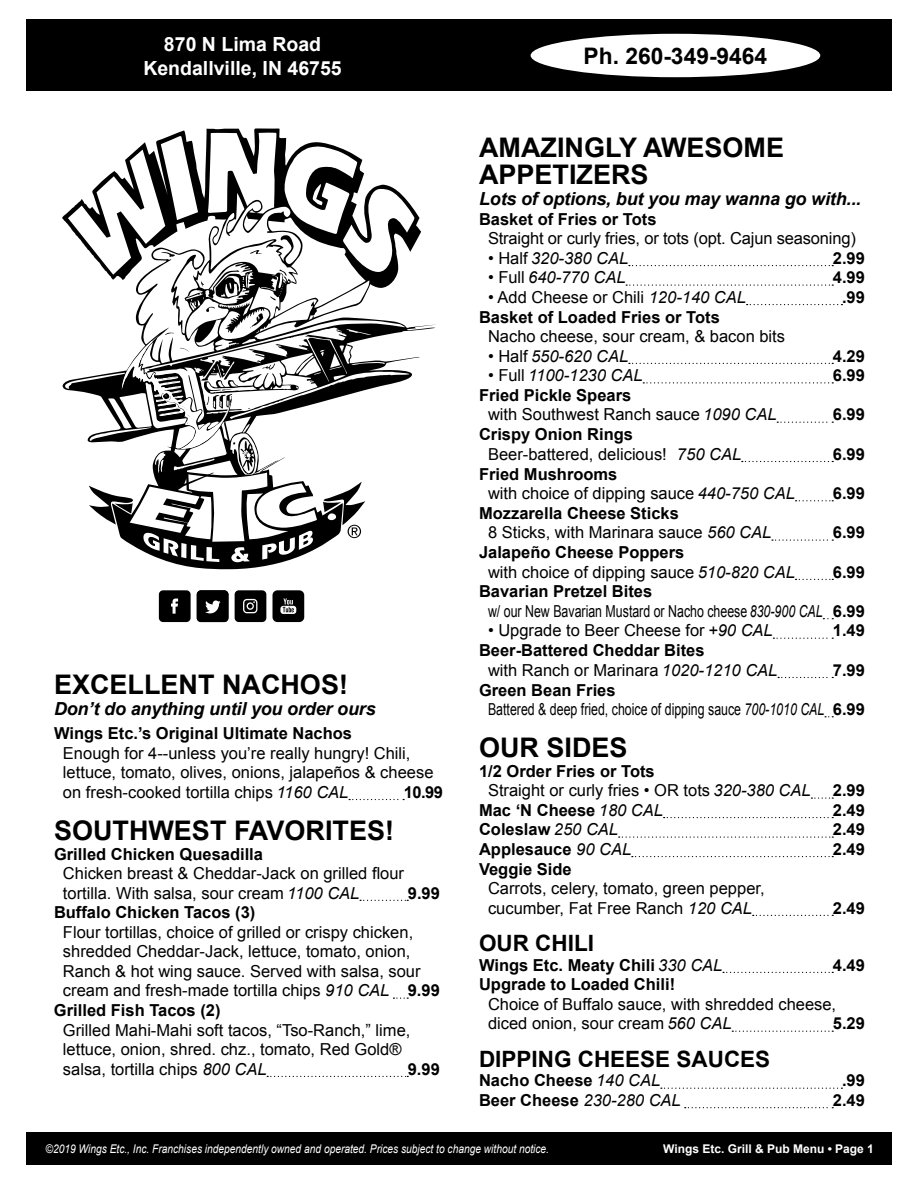
<style>
.page{position:relative;width:918px;height:1188px;background:#fff}
.page>*{position:absolute;margin:0;border:0;box-sizing:border-box;transform-origin:0 0}
.t1{font:700 27px/27px "Arial";color:#000}
.t2{font:700 22.8px "Arial";color:#000}
.t3{font:700 22.5px "Arial";color:#000}
.t4{font:700 19.5px/24px "Arial";color:#fff;text-align:center}
.t5{font:italic 700 18px "Arial";letter-spacing:-.01em;color:#000}
.t6{font:16.5px/19.5px "Arial";color:#000}
.t7{font:700 16.5px/19.5px "Arial";color:#000}
.t8{font:16.5px/19.5px "Arial";color:#000;scale:.75 1}
.t9{font:italic 16.5px "Arial";color:#000}
.t10{font:italic 12px "Arial";color:#fff;scale:.85 1}
.t11{font:700 12px "Arial";color:#fff}
.s1{font-style:normal}
.s2{font-style:italic}
.s3{font-weight:700}
.s4{font-weight:400}
.s5{font-weight:400;font-style:italic}
</style>
<div class="page">
<svg style="left:177px;top:128px;width:103px;height:5px"></svg>
<svg style="left:64px;top:133px;width:350px;height:437px"></svg>
<div style="left:26px;top:20px;width:866px;height:72px;background:#000"></div>
<div style="left:26px;top:1132px;width:866px;height:33px;background:#000"></div>
<div style="left:235px;top:590px;width:31px;height:32px;background:#000;border-radius:4px"></div>
<svg style="left:243px;top:599px;width:14px;height:14px"></svg>
<div style="left:197px;top:590px;width:31px;height:32px;background:#000;border-radius:4px"></div>
<svg style="left:205px;top:600px;width:16px;height:13px"></svg>
<div style="left:159px;top:590px;width:32px;height:32px;background:#000;border-radius:4px"></div>
<svg style="left:171px;top:599px;width:7px;height:15px"></svg>
<svg style="left:273px;top:590px;width:31px;height:32px"></svg>
<div style="left:531px;top:34px;width:289px;height:43px;background:#fff;border-radius:50%"></div>
<svg style="left:349px;top:799px;width:55px;height:1px"></svg>
<svg style="left:360px;top:900px;width:48px;height:1px"></svg>
<svg style="left:267px;top:1076px;width:141px;height:1px"></svg>
<svg style="left:629px;top:265px;width:204px;height:1px"></svg>
<svg style="left:626px;top:284px;width:207px;height:2px"></svg>
<svg style="left:747px;top:304px;width:95px;height:1px"></svg>
<svg style="left:629px;top:363px;width:204px;height:1px"></svg>
<svg style="left:643px;top:382px;width:190px;height:1px"></svg>
<svg style="left:777px;top:422px;width:56px;height:1px"></svg>
<svg style="left:742px;top:461px;width:91px;height:1px"></svg>
<svg style="left:796px;top:500px;width:37px;height:1px"></svg>
<svg style="left:772px;top:539px;width:61px;height:2px"></svg>
<svg style="left:796px;top:579px;width:37px;height:1px"></svg>
<svg style="left:773px;top:638px;width:60px;height:1px"></svg>
<svg style="left:778px;top:677px;width:55px;height:1px"></svg>
<svg style="left:811px;top:797px;width:22px;height:2px"></svg>
<svg style="left:664px;top:817px;width:169px;height:1px"></svg>
<svg style="left:619px;top:836px;width:214px;height:2px"></svg>
<svg style="left:632px;top:856px;width:201px;height:1px"></svg>
<svg style="left:753px;top:915px;width:80px;height:1px"></svg>
<svg style="left:723px;top:972px;width:110px;height:1px"></svg>
<svg style="left:732px;top:1031px;width:101px;height:1px"></svg>
<svg style="left:661px;top:1088px;width:181px;height:1px"></svg>
<svg style="left:685px;top:1107px;width:148px;height:1px"></svg>
<p class="t4" style="left:143px;top:32px;width:200px">870 N Lima Road<br>Kendallville, IN 46755</p>
<h2 class="t2" style="left:584px;top:41px;width:185px">Ph. 260-349-9464</h2>
<h1 class="t1" style="left:479px;top:135px;width:307px">AMAZINGLY AWESOME<br>APPETIZERS</h1>
<p class="t5" style="left:479px;top:187px;width:384px">Lots of options, but you may wanna go with...</p>
<p class="t7" style="left:479px;top:210px;width:179px">Basket of Fries or Tots</p>
<p class="t6" style="left:488px;top:229px;width:369px">Straight or curly fries, or tots (opt. Cajun seasoning)</p>
<p class="t9" style="left:488px;top:247px;width:142px"><span class="s1">• Half</span> 320-380 CAL</p>
<p class="t7" style="left:833px;top:249px;width:34px">2.99</p>
<p class="t9" style="left:488px;top:267px;width:139px"><span class="s1">• Full</span> 640-770 CAL</p>
<p class="t7" style="left:833px;top:268px;width:34px">4.99</p>
<p class="t6" style="left:488px;top:287px;width:259px">• Add Cheese or Chili <span class="s2">120-140 CAL</span></p>
<p class="t7" style="left:842px;top:288px;width:24px">.99</p>
<p class="t7" style="left:479px;top:308px;width:242px">Basket of Loaded Fries or Tots</p>
<p class="t6" style="left:488px;top:327px;width:299px">Nacho cheese, sour cream, &amp; bacon bits</p>
<p class="t9" style="left:488px;top:345px;width:142px"><span class="s1">• Half</span> 550-620 CAL</p>
<p class="t7" style="left:833px;top:347px;width:34px">4.29</p>
<p class="t9" style="left:488px;top:365px;width:156px"><span class="s1">• Full</span> 1100-1230 CAL</p>
<p class="t7" style="left:833px;top:366px;width:34px">6.99</p>
<p class="t6" style="left:488px;top:386px;width:290px;text-indent:-9px"><span class="s3">Fried Pickle Spears<br></span>with Southwest Ranch sauce <span class="s2">1090 CAL</span></p>
<p class="t7" style="left:833px;top:405px;width:34px">6.99</p>
<h1 class="t1" style="left:54px;top:672px;width:296px">EXCELLENT NACHOS!</h1>
<p class="t5" style="left:54px;top:697px;width:323px">Don’t do anything until you order ours</p>
<p class="t7" style="left:54px;top:724px;width:300px">Wings Etc.’s Original Ultimate Nachos</p>
<p class="t6" style="left:63px;top:743px;width:372px">Enough for 4--unless you’re really hungry! Chili, lettuce, tomato, olives, onions, jalapeños &amp; cheese on fresh-cooked tortilla chips <span class="s2">1160 CAL</span></p>
<p class="t7" style="left:404px;top:783px;width:41px">10.99</p>
<h1 class="t1" style="left:54px;top:818px;width:342px">SOUTHWEST FAVORITES!</h1>
<p class="t7" style="left:54px;top:845px;width:211px">Grilled Chicken Quesadilla</p>
<p class="t6" style="left:63px;top:864px;width:343px">Chicken breast &amp; Cheddar-Jack on grilled flour tortilla. With salsa, sour cream <span class="s2">1100 CAL</span></p>
<p class="t7" style="left:408px;top:884px;width:34px">9.99</p>
<p class="t7" style="left:54px;top:903px;width:203px">Buffalo Chicken Tacos (3)</p>
<p class="t6" style="left:63px;top:923px;width:352px">Flour tortillas, choice of grilled or crispy chicken,</p>
<p class="t6" style="left:63px;top:942px;width:349px">shredded Cheddar-Jack, lettuce, tomato, onion,</p>
<p class="t6" style="left:63px;top:962px;width:359px">Ranch &amp; hot wing sauce. Served with salsa, sour</p>
<p class="t6" style="left:63px;top:981px;width:378px">cream and fresh-made tortilla chips <span class="s2">910 CAL</span> <span class="s3">9.99</span></p>
<p class="t7" style="left:54px;top:1001px;width:168px">Grilled Fish Tacos (2)</p>
<p class="t6" style="left:63px;top:1020px;width:349px">Grilled Mahi-Mahi soft tacos, “Tso-Ranch,” lime, lettuce, onion, shred. chz., tomato, Red Gold® salsa, tortilla chips <span class="s2">800 CAL</span></p>
<p class="t7" style="left:408px;top:1060px;width:34px">9.99</p>
<p class="t6" style="left:488px;top:425px;width:255px;text-indent:-9px"><span class="s3">Crispy Onion Rings<br></span>Beer-battered, delicious! <span class="s2">750 CAL</span></p>
<p class="t6" style="left:488px;top:464px;width:308px;text-indent:-9px"><span class="s3">Fried Mushrooms<br></span>with choice of dipping sauce <span class="s2">440-750 CAL</span></p>
<p class="t6" style="left:488px;top:503px;width:285px;text-indent:-9px"><span class="s3">Mozzarella Cheese Sticks<br></span>8 Sticks, with Marinara sauce <span class="s2">560 CAL</span></p>
<p class="t7" style="left:833px;top:445px;width:34px">6.99</p>
<p class="t7" style="left:833px;top:484px;width:34px">6.99</p>
<p class="t7" style="left:833px;top:523px;width:34px">6.99</p>
<p class="t6" style="left:488px;top:543px;width:308px;text-indent:-9px"><span class="s3">Jalapeño Cheese Poppers<br></span>with choice of dipping sauce <span class="s2">510-820 CAL</span></p>
<p class="t7" style="left:833px;top:563px;width:34px">6.99</p>
<p class="t8" style="left:488px;top:582px;width:504px;text-indent:-9px"><span class="s3">Bavarian Pretzel Bites<br></span>w/ our New Bavarian Mustard or Nacho cheese <span class="s2">830-900 CAL</span> <span class="s3">6.99</span></p>
<p class="t6" style="left:488px;top:621px;width:286px">• Upgrade to Beer Cheese for <span class="s2">+90 CAL</span></p>
<p class="t7" style="left:833px;top:621px;width:34px">1.49</p>
<p class="t7" style="left:488px;top:641px;width:291px;text-indent:-9px">Beer-Battered Cheddar Bites<br><span class="s4">with Ranch or Marinara</span> <span class="s5">1020-1210 CAL</span></p>
<p class="t7" style="left:833px;top:661px;width:34px">7.99</p>
<p class="t8" style="left:488px;top:680px;width:504px;text-indent:-9px"><span class="s3">Green Bean Fries<br></span>Battered &amp; deep fried, choice of dipping sauce <span class="s2">700-1010 CAL</span> <span class="s3">6.99</span></p>
<h1 class="t1" style="left:479px;top:735px;width:150px">OUR SIDES</h1>
<p class="t6" style="left:488px;top:761px;width:324px;text-indent:-9px"><span class="s3">1/2 Order Fries or Tots<br></span>Straight or curly fries • OR tots <span class="s2">320-380 CAL</span></p>
<p class="t7" style="left:833px;top:781px;width:34px">2.99</p>
<p class="t7" style="left:479px;top:801px;width:186px">Mac ‘N Cheese <span class="s5">180 CAL</span></p>
<p class="t7" style="left:833px;top:801px;width:34px">2.49</p>
<p class="t7" style="left:479px;top:820px;width:141px">Coleslaw <span class="s5">250 CAL</span></p>
<p class="t7" style="left:833px;top:820px;width:34px">2.49</p>
<p class="t7" style="left:479px;top:840px;width:154px">Applesauce <span class="s5">90 CAL</span></p>
<p class="t7" style="left:833px;top:840px;width:34px">2.49</p>
<p class="t7" style="left:479px;top:860px;width:94px">Veggie Side</p>
<p class="t6" style="left:488px;top:879px;width:278px">Carrots, celery, tomato, green pepper, cucumber, Fat Free Ranch <span class="s2">120 CAL</span></p>
<p class="t7" style="left:833px;top:899px;width:34px">2.49</p>
<h3 class="t3" style="left:479px;top:928px;width:116px">OUR CHILI</h3>
<p class="t7" style="left:479px;top:956px;width:245px">Wings Etc. Meaty Chili <span class="s5">330 CAL</span></p>
<p class="t7" style="left:833px;top:956px;width:34px">4.49</p>
<p class="t7" style="left:479px;top:975px;width:198px">Upgrade to Loaded Chili!</p>
<p class="t6" style="left:488px;top:995px;width:350px">Choice of Buffalo sauce, with shredded cheese, diced onion, sour cream <span class="s2">560 CAL</span></p>
<p class="t7" style="left:833px;top:1014px;width:34px">5.29</p>
<h3 class="t3" style="left:479px;top:1044px;width:293px">DIPPING CHEESE SAUCES</h3>
<p class="t7" style="left:479px;top:1071px;width:183px">Nacho Cheese <span class="s5">140 CAL</span></p>
<p class="t7" style="left:842px;top:1071px;width:24px">.99</p>
<p class="t7" style="left:479px;top:1091px;width:203px">Beer Cheese <span class="s5">230-280 CAL</span></p>
<p class="t7" style="left:833px;top:1091px;width:34px">2.49</p>
<p class="t10" style="left:46px;top:1141px;width:594px">©2019 Wings Etc., Inc. Franchises independently owned and operated. Prices subject to change without notice.</p>
<p class="t11" style="left:663px;top:1141px;width:212px">Wings Etc. Grill &amp; Pub Menu • Page 1</p>
</div>
